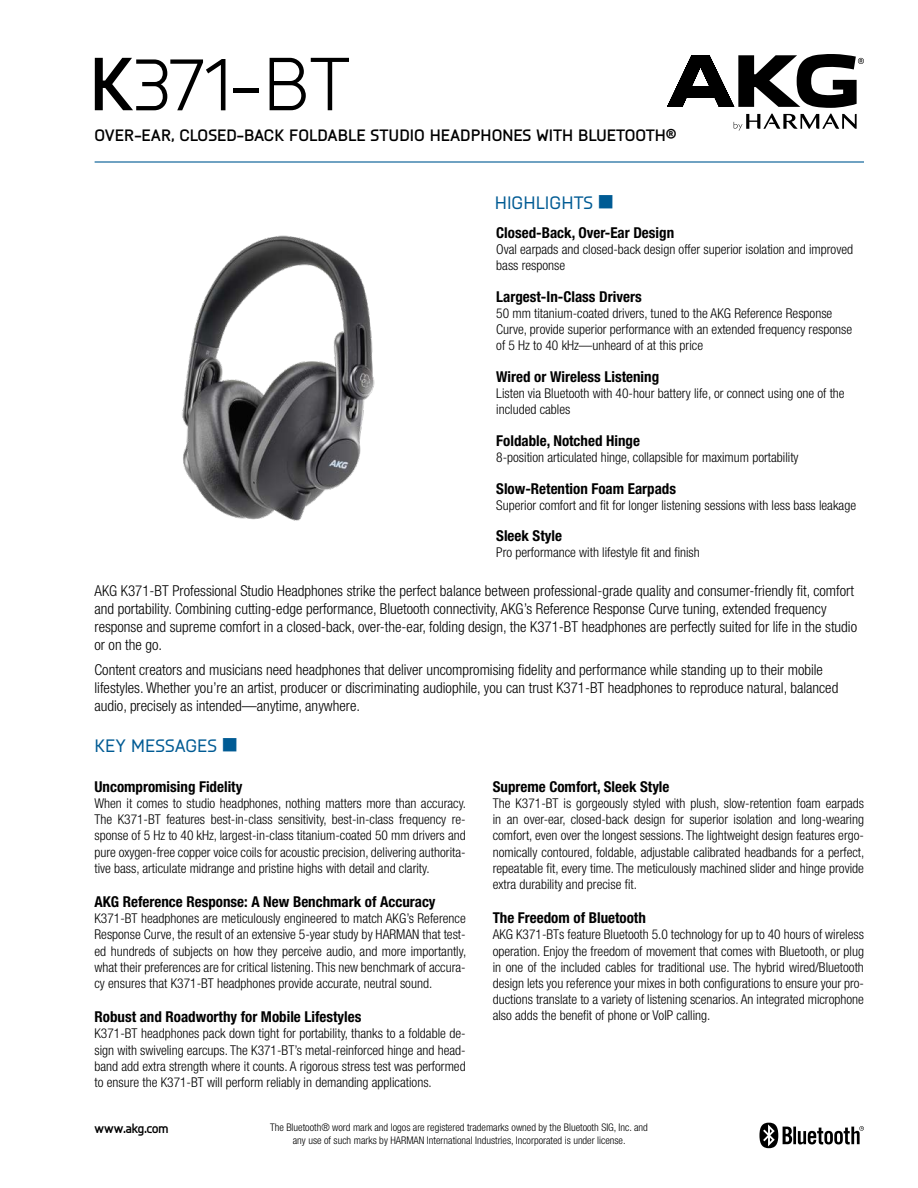
<style>
.page{position:relative;width:918px;height:1188px;background:#fff}
.page>*{position:absolute;margin:0;border:0;box-sizing:border-box;transform-origin:0 0}
.t1{font:75px "Knul";color:#000}
.t2{font:500 18px "Knul";color:#005b94}
.t3{font:700 16.5px "Knul";color:#000}
.t4{font:300 condensed 15px/18px "Helvetica Neue LT";color:#000}
.t5{font:700 condensed 15px "Helvetica Neue LT";color:#000}
.t6{font:300 condensed 13.5px/16.2px "Helvetica Neue LT";color:#000;text-align:justify}
.t7{font:700 13.5px "Knul";color:#000}
.t8{font:300 condensed 10.5px/12.6px "Helvetica Neue LT";color:#000;text-align:center}
.s1{font-weight:700}
</style>
<div class="page">
<svg style="left:734px;top:114px;width:123px;height:17px"></svg>
<svg style="left:667px;top:54px;width:197px;height:54px"></svg>
<hr style="left:95px;top:161px;width:769px;height:2px;background:#005b94">
<svg style="left:759px;top:1123px;width:105px;height:25px"></svg>
<img style="left:182px;top:235px;width:193px;height:286px">
<h1 class="t1" style="left:89px;top:35px;width:263px"><span class="s1">K</span>371-BT</h1>
<p class="t3" style="left:95px;top:124px;width:584px">OVER-EAR, CLOSED-BACK FOLDABLE STUDIO HEADPHONES WITH BLUETOOTH®</p>
<h2 class="t2" style="left:495px;top:191px;width:100px">HIGHLIGHTS</h2>
<p class="t5" style="left:496px;top:224px;width:179px">Closed-Back, Over-Ear Design</p>
<p class="t6" style="left:496px;top:241px;width:358px">Oval earpads and closed-back design offer superior isolation and improved bass response</p>
<p class="t5" style="left:496px;top:287px;width:147px">Largest-In-Class Drivers</p>
<p class="t6" style="left:496px;top:305px;width:357px;text-align:left">50 mm titanium-coated drivers, tuned to the AKG Reference Response<br>Curve, provide superior performance with an extended frequency response of 5 Hz to 40 kHz—unheard of at this price</p>
<p class="t5" style="left:496px;top:368px;width:164px">Wired or Wireless Listening</p>
<p class="t6" style="left:496px;top:385px;width:350px">Listen via Bluetooth with 40-hour battery life, or connect using one of the included cables</p>
<p class="t5" style="left:496px;top:431px;width:145px">Foldable, Notched Hinge</p>
<p class="t6" style="left:496px;top:449px;width:304px">8-position articulated hinge, collapsible for maximum portability</p>
<p class="t5" style="left:496px;top:479px;width:181px">Slow-Retention Foam Earpads</p>
<p class="t6" style="left:496px;top:497px;width:361px">Superior comfort and fit for longer listening sessions with less bass leakage</p>
<p class="t5" style="left:496px;top:527px;width:67px">Sleek Style</p>
<p class="t6" style="left:496px;top:545px;width:205px">Pro performance with lifestyle fit and finish</p>
<p class="t4" style="left:94px;top:582px;width:764px">AKG K371-BT Professional Studio Headphones strike the perfect balance between professional-grade quality and consumer-friendly fit, comfort and portability. Combining cutting-edge performance, Bluetooth connectivity, AKG’s Reference Response Curve tuning, extended frequency response and supreme comfort in a closed-back, over-the-ear, folding design, the K371-BT headphones are perfectly suited for life in the studio or on the go.</p>
<p class="t4" style="left:94px;top:660px;width:745px">Content creators and musicians need headphones that deliver uncompromising fidelity and performance while standing up to their mobile lifestyles. Whether you’re an artist, producer or discriminating audiophile, you can trust K371-BT headphones to reproduce natural, balanced audio, precisely as intended—anytime, anywhere.</p>
<h2 class="t2" style="left:94px;top:733px;width:124px">KEY MESSAGES</h2>
<p class="t5" style="left:94px;top:777px;width:149px">Uncompromising Fidelity</p>
<p class="t6" style="left:94px;top:795px;width:373px">When it comes to studio headphones, nothing matters more than accuracy.<br>The K371-BT features best-in-class sensitivity, best-in-class frequency re&shy;sponse of 5 Hz to 40 kHz, largest-in-class titanium-coated 50 mm drivers and pure oxygen-free copper voice coils for acoustic precision, delivering authorita&shy;tive bass, articulate midrange and pristine highs with detail and clarity.</p>
<p class="t5" style="left:94px;top:892px;width:343px">AKG Reference Response: A New Benchmark of Accuracy</p>
<p class="t6" style="left:94px;top:910px;width:373px">K371-BT headphones are meticulously engineered to match AKG’s Reference Response Curve, the result of an extensive 5-year study by HARMAN that test&shy;ed hundreds of subjects on how they perceive audio, and more importantly, what their preferences are for critical listening. This new benchmark of accura&shy;cy ensures that K371-BT headphones provide accurate, neutral sound.</p>
<p class="t5" style="left:94px;top:1008px;width:268px">Robust and Roadworthy for Mobile Lifestyles</p>
<p class="t6" style="left:94px;top:1025px;width:373px">K371-BT headphones pack down tight for portability, thanks to a foldable de&shy;sign with swiveling earcups. The K371-BT’s metal-reinforced hinge and head&shy;band add extra strength where it counts. A rigorous stress test was performed to ensure the K371-BT will perform reliably in demanding applications.</p>
<p class="t5" style="left:493px;top:777px;width:178px">Supreme Comfort, Sleek Style</p>
<p class="t6" style="left:493px;top:795px;width:373px">The K371-BT is gorgeously styled with plush, slow-retention foam earpads in an over-ear, closed-back design for superior isolation and long-wearing comfort, even over the longest sessions. The lightweight design features ergo&shy;nomically contoured, foldable, adjustable calibrated headbands for a perfect, repeatable fit, every time. The meticulously machined slider and hinge provide extra durability and precise fit.</p>
<p class="t5" style="left:493px;top:909px;width:155px">The Freedom of Bluetooth</p>
<p class="t6" style="left:493px;top:926px;width:373px">AKG K371-BTs feature Bluetooth 5.0 technology for up to 40 hours of wireless operation. Enjoy the freedom of movement that comes with Bluetooth, or plug in one of the included cables for traditional use. The hybrid wired/Bluetooth design lets you reference your mixes in both configurations to ensure your pro&shy;ductions translate to a variety of listening scenarios. An integrated microphone also adds the benefit of phone or VoIP calling.</p>
<p class="t7" style="left:94px;top:1119px;width:75px">www.akg.com</p>
<p class="t8" style="left:270px;top:1121px;width:379px">The Bluetooth® word mark and logos are registered trademarks owned by the Bluetooth SIG, Inc. and any use of such marks by HARMAN International Industries, Incorporated is under license.</p>
</div>
